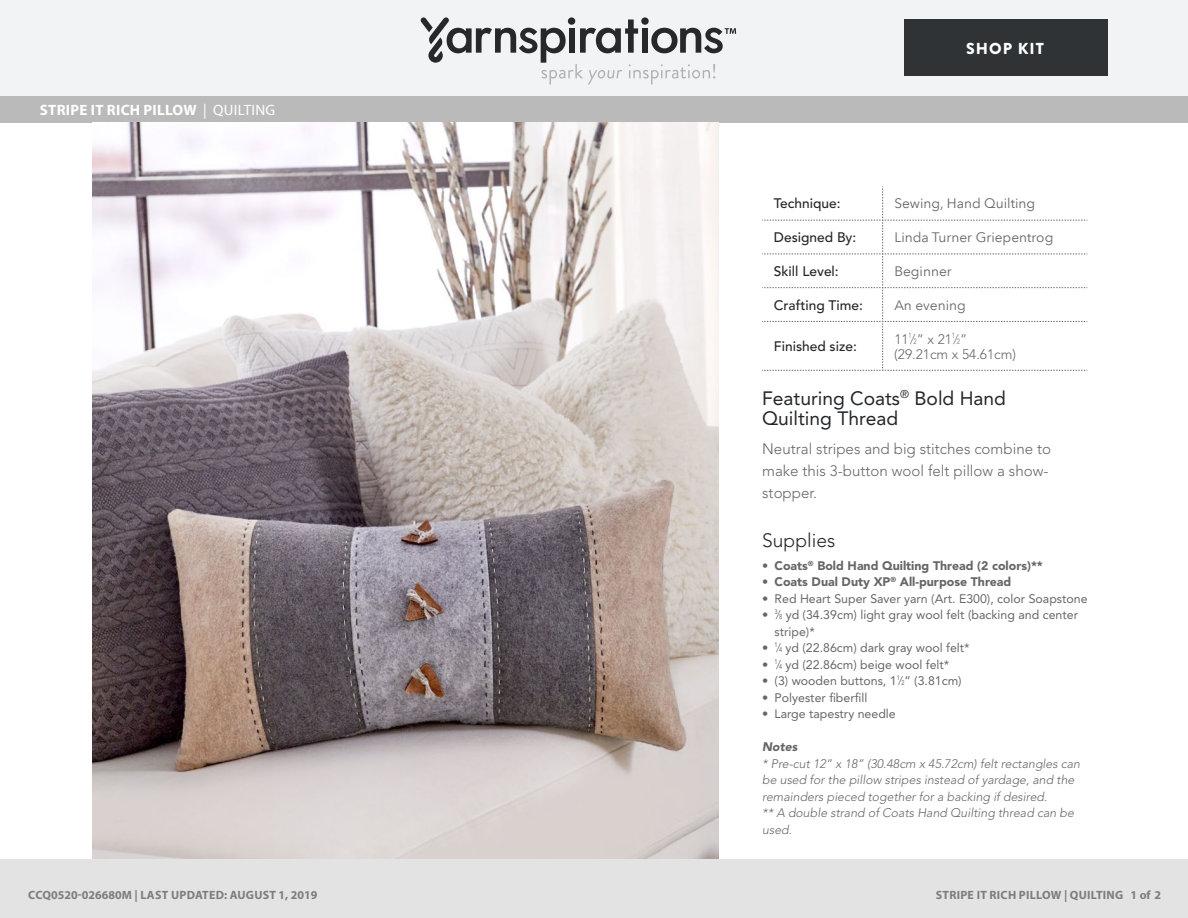
<style>
.page{position:relative;width:1188px;height:918px;background:#fff}
.page>*{position:absolute;margin:0;border:0;box-sizing:border-box;transform-origin:0 0}
.t1{font:19.2px/20.5px "Avenir LT Std";color:#232629}
.t2{font:300 19.2px "Avenir LT Std";color:#232629}
.t3{font:900 15.9px "Brandon Grotesque";letter-spacing:.065em;color:#fff}
.t4{font:300 15.15px/22px "Avenir LT Std";color:#666}
.Head{font:700 15px "Myriad Pro";letter-spacing:.02em;color:#fff}
.t5{font:500 13.8px "Avenir LT Std";color:#232629}
.t6{font:13.8px "Avenir Next LT Pro";color:#666}
.t7{font:300 13.8px/15.1px "Avenir LT Std";color:#666}
.t8{font:italic 300 12.3px/16.5px "Avenir LT Std";color:#666}
.t9{font:12.3px "Avenir LT Std";color:#666}
.t10{font:12.3px/16.5px "Avenir LT Std";color:#666;scale:.75 1}
.t11{font:900 12.3px "Avenir LT Std";color:#666}
.t12{font:700 12px "Myriad Pro";color:#7d7d7d}
.t13{font:700 12px "Myriad Pro";letter-spacing:.02em;color:#7d7d7d}
.s1{font-weight:400}
.s2{font-size:7.5px}
.s3{font-weight:900}
.s4{font-size:6.75px}
</style>
<div class="page">
<div style="left:0;top:0;width:1188px;height:98px;background:#f2f3f4"></div>
<svg style="left:421px;top:17px;width:315px;height:68px"></svg>
<div style="left:904px;top:19px;width:203px;height:57px;background:#2f3336"></div>
<div style="left:0;top:96px;width:1188px;height:27px;background:#bbbaba"></div>
<svg style="left:762px;top:186px;width:326px;height:185px"></svg>
<img style="left:93px;top:123px;width:625px;height:737px">
<div style="left:0;top:860px;width:1188px;height:58px;background:#e4e3e3"></div>
<p class="Head" style="left:40px;top:100px;width:237px">STRIPE IT RICH PILLOW <span class="s1">| QUILTING</span></p>
<p class="t3" style="left:966px;top:37px;width:79px">SHOP KIT</p>
<p class="t5" style="left:774px;top:196px;width:68px">Technique:</p>
<p class="t6" style="left:894px;top:195px;width:142px">Sewing, Hand Quilting</p>
<p class="t5" style="left:774px;top:229px;width:84px">Designed By:</p>
<p class="t6" style="left:894px;top:229px;width:161px">Linda Turner Griepentrog</p>
<p class="t5" style="left:774px;top:263px;width:66px">Skill Level:</p>
<p class="t6" style="left:894px;top:263px;width:59px">Beginner</p>
<p class="t5" style="left:774px;top:297px;width:91px">Crafting Time:</p>
<p class="t6" style="left:894px;top:297px;width:73px">An evening</p>
<p class="t5" style="left:774px;top:338px;width:84px">Finished size:</p>
<p class="t7" style="left:894px;top:331px;width:123px">11<sup>1</sup>⁄<span class="s2">2</span>” x 21<sup>1</sup>⁄<span class="s2">2</span>” (29.21cm x 54.61cm)</p>
<p class="t1" style="left:762px;top:388px;width:245px">Featuring Coats<sup>®</sup> Bold Hand<br>Quilting Thread</p>
<p class="t4" style="left:762px;top:437px;width:290px">Neutral stripes and big stitches combine to make this 3-button wool felt pillow a show&shy;stopper.</p>
<p class="t2" style="left:762px;top:529px;width:75px">Supplies</p>
<p class="t11" style="left:762px;top:558px;width:282px">• Coats<sup>®</sup> Bold Hand Quilting Thread (2 colors)**</p>
<p class="t11" style="left:762px;top:575px;width:251px">• Coats Dual Duty XP<sup>®</sup> All-purpose Thread</p>
<p class="t9" style="left:762px;top:591px;width:327px"><span class="s3">•</span> Red Heart Super Saver yarn (Art. E300), color Soapstone</p>
<p class="t10" style="left:775px;top:607px;width:406px;text-indent:-12px"><span class="s3">•</span> <sup>3</sup>⁄<span class="s4">8</span> yd (34.39cm) light gray wool felt (backing and center stripe)*</p>
<p class="t10" style="left:762px;top:640px;width:278px"><span class="s3">•</span> <sup>1</sup>⁄<span class="s4">4</span> yd (22.86cm) dark gray wool felt*</p>
<p class="t10" style="left:762px;top:656px;width:251px"><span class="s3">•</span> <sup>1</sup>⁄<span class="s4">4</span> yd (22.86cm) beige wool felt*</p>
<p class="t9" style="left:762px;top:674px;width:201px"><span class="s3">•</span> (3) wooden buttons, 1<sup>1</sup>⁄<span class="s4">2</span>” (3.81cm)</p>
<p class="t9" style="left:762px;top:690px;width:107px"><span class="s3">•</span> Polyester fiberfill</p>
<p class="t9" style="left:762px;top:707px;width:135px"><span class="s3">•</span> Large tapestry needle</p>
<p class="t8" style="left:762px;top:739px;width:319px"><span class="s3">Notes<br></span>* Pre-cut 12” x 18” (30.48cm x 45.72cm) felt rectangles can be used for the pillow stripes instead of yardage, and the remainders pieced together for a backing if desired.<br>** A double strand of Coats Hand Quilting thread can be used.</p>
<p class="t12" style="left:28px;top:887px;width:291px">CCQ0520-026680M | LAST UPDATED: AUGUST 1, 2019</p>
<p class="t13" style="left:936px;top:887px;width:227px">STRIPE IT RICH PILLOW | QUILTING 1 of 2</p>
</div>
